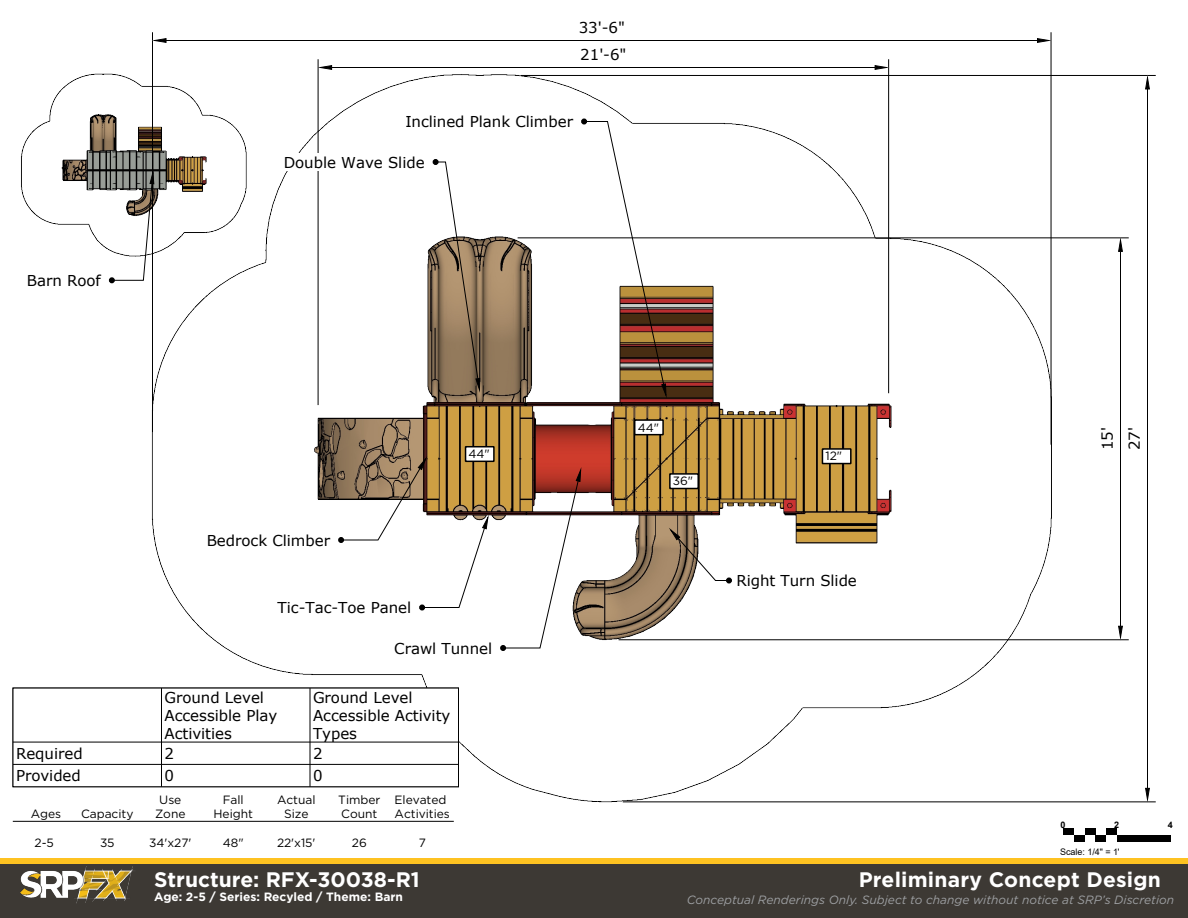
<style>
.page{position:relative;width:1188px;height:918px;background:#fff}
.page>*{position:absolute;margin:0;border:0;box-sizing:border-box;transform-origin:0 0}
.t1{font:700 21px "Gotham";letter-spacing:.005em;color:#fff}
.t2{font:15px/18px "Verdana";letter-spacing:-.005em;color:#000}
.t3{font:12px/14.4px "Gotham";letter-spacing:-.005em;color:#000;text-align:center}
.t4{font:italic 12px "Gotham";color:#9d9fa2}
.t5{font:700 12px "Gotham";color:#fff}
.t6{font:9px "Arial";letter-spacing:-.005em;color:#000}
.t7{font:700 9px "Arial";color:#000}
</style>
<div class="page">
<div style="left:0;top:858px;width:1188px;height:6px;background:#fec221"></div>
<div style="left:0;top:864px;width:1188px;height:54px;background:#3d3934"></div>
<img style="left:20px;top:866px;width:113px;height:37px">
<hr style="left:13px;top:821px;width:441px;height:1px;background:#000">
<div style="left:1085px;top:829px;width:11px;height:6px;background:#000"></div>
<div style="left:1096px;top:835px;width:10px;height:7px;background:#000"></div>
<div style="left:1106px;top:829px;width:11px;height:6px;background:#000"></div>
<div style="left:1117px;top:835px;width:54px;height:7px;background:#000"></div>
<img style="left:21px;top:59px;width:312px;height:225px">
<img style="left:137px;top:73px;width:951px;height:769px">
<hr style="left:152px;top:40px;width:1px;height:392px;background:#000">
<hr style="left:1051px;top:40px;width:1px;height:405px;background:#000">
<hr style="left:166px;top:40px;width:872px;height:1px;background:#000">
<svg style="left:152px;top:32px;width:15px;height:11px"></svg>
<svg style="left:1037px;top:32px;width:15px;height:11px"></svg>
<hr style="left:318px;top:67px;width:1px;height:338px;background:#000">
<hr style="left:888px;top:68px;width:1px;height:325px;background:#000">
<hr style="left:332px;top:67px;width:543px;height:1px;background:#000">
<svg style="left:318px;top:59px;width:14px;height:11px"></svg>
<svg style="left:874px;top:59px;width:15px;height:11px"></svg>
<hr style="left:521px;top:75px;width:627px;height:1px;background:#000">
<hr style="left:623px;top:801px;width:525px;height:1px;background:#000">
<hr style="left:1147px;top:89px;width:1px;height:699px;background:#000">
<svg style="left:1145px;top:75px;width:11px;height:15px"></svg>
<svg style="left:1145px;top:788px;width:11px;height:14px"></svg>
<hr style="left:518px;top:237px;width:602px;height:1px;background:#000">
<hr style="left:619px;top:639px;width:501px;height:1px;background:#000">
<hr style="left:1120px;top:251px;width:1px;height:375px;background:#000">
<svg style="left:1118px;top:237px;width:11px;height:15px"></svg>
<svg style="left:1118px;top:625px;width:11px;height:15px"></svg>
<svg style="left:109px;top:172px;width:46px;height:111px"></svg>
<div style="left:281px;top:153px;width:160px;height:18px;background:#fff"></div>
<svg style="left:433px;top:159px;width:47px;height:232px"></svg>
<svg style="left:581px;top:118px;width:86px;height:278px"></svg>
<svg style="left:670px;top:529px;width:62px;height:55px"></svg>
<svg style="left:500px;top:469px;width:82px;height:182px"></svg>
<svg style="left:338px;top:458px;width:151px;height:152px"></svg>
<div style="left:822px;top:448px;width:30px;height:16px;background:#fff;border:2px solid #000"></div>
<div style="left:669px;top:473px;width:30px;height:16px;background:#fff;border:2px solid #000"></div>
<div style="left:634px;top:419px;width:30px;height:16px;background:#fff;border:2px solid #000"></div>
<div style="left:465px;top:446px;width:30px;height:16px;background:#fff;border:2px solid #000"></div>
<div style="left:13px;top:688px;width:149px;height:54px;background:#fff"></div>
<div style="left:162px;top:688px;width:148px;height:54px;background:#fff"></div>
<div style="left:310px;top:688px;width:149px;height:54px;background:#fff"></div>
<div style="left:13px;top:742px;width:149px;height:22px;background:#fff"></div>
<div style="left:162px;top:742px;width:148px;height:22px;background:#fff"></div>
<div style="left:310px;top:742px;width:149px;height:22px;background:#fff"></div>
<div style="left:13px;top:764px;width:149px;height:23px;background:#fff"></div>
<div style="left:162px;top:764px;width:148px;height:23px;background:#fff"></div>
<div style="left:310px;top:764px;width:149px;height:23px;background:#fff"></div>
<hr style="left:13px;top:742px;width:446px;height:1px;background:#000">
<hr style="left:13px;top:764px;width:446px;height:1px;background:#000">
<hr style="left:161px;top:688px;width:1px;height:99px;background:#000">
<hr style="left:310px;top:688px;width:1px;height:99px;background:#000">
<div style="left:13px;top:688px;width:446px;height:99px;border:1px solid #000"></div>
<p class="t2" style="left:27px;top:272px;width:76px">Barn Roof</p>
<p class="t2" style="left:579px;top:14px;width:49px;line-height:27px">33'-6"<br>21'-6"</p>
<p class="t2" style="left:405px;top:113px;width:169px">Inclined Plank Climber</p>
<p class="t2" style="left:284px;top:153px;width:142px">Double Wave Slide</p>
<p class="t2" style="left:207px;top:531px;width:125px">Bedrock Climber</p>
<p class="t2" style="left:278px;top:599px;width:135px">Tic-Tac-Toe Panel</p>
<p class="t3" style="left:469px;top:447px;width:23px">44"</p>
<p class="t2" style="left:394px;top:639px;width:99px">Crawl Tunnel</p>
<p class="t2" style="left:165px;top:688px;width:114px">Ground Level<br>Accessible Play<br>Activities</p>
<p class="t2" style="left:313px;top:688px;width:139px">Ground Level<br>Accessible Activity<br>Types</p>
<p class="t2" style="left:16px;top:745px;width:68px">Required</p>
<p class="t2" style="left:165px;top:745px;width:11px">2</p>
<p class="t2" style="left:313px;top:745px;width:11px">2</p>
<p class="t2" style="left:16px;top:767px;width:66px">Provided</p>
<p class="t2" style="left:165px;top:767px;width:11px">0</p>
<p class="t2" style="left:313px;top:767px;width:11px">0</p>
<p class="t3" style="left:31px;top:807px;width:32px">Ages</p>
<p class="t3" style="left:81px;top:807px;width:54px">Capacity</p>
<p class="t3" style="left:155px;top:792px;width:32px">Use<br>Zone</p>
<p class="t3" style="left:214px;top:792px;width:41px">Fall<br>Height</p>
<p class="t3" style="left:277px;top:792px;width:40px">Actual<br>Size</p>
<p class="t3" style="left:338px;top:792px;width:44px;text-align:left">Timber<br>Count</p>
<p class="t3" style="left:395px;top:792px;width:57px;text-align:left">Elevated<br>Activities</p>
<p class="t3" style="left:35px;top:835px;width:21px">2-5</p>
<p class="t3" style="left:100px;top:835px;width:16px">35</p>
<p class="t3" style="left:149px;top:835px;width:44px">34'x27'</p>
<p class="t3" style="left:223px;top:835px;width:22px">48"</p>
<p class="t3" style="left:277px;top:835px;width:40px">22'x15'</p>
<p class="t3" style="left:352px;top:835px;width:16px">26</p>
<p class="t3" style="left:419px;top:835px;width:9px">7</p>
<p class="t1" style="left:154px;top:865px;width:267px">Structure: RFX-30038-R1</p>
<p class="t5" style="left:154px;top:889px;width:250px">Age: 2-5 / Series: Recyled / Theme: Barn</p>
<p class="t3" style="left:638px;top:420px;width:23px">44"</p>
<p class="t3" style="left:673px;top:474px;width:22px">36"</p>
<p class="t3" style="left:825px;top:449px;width:18px">12"</p>
<p class="t2" style="left:736px;top:572px;width:122px">Right Turn Slide</p>
<p class="t2" style="left:1098px;top:450px;width:25px;rotate:-90deg">15'</p>
<p class="t2" style="left:1125px;top:450px;width:25px;rotate:-90deg">27'</p>
<p class="t7" style="left:1061px;top:818px;width:7px">0</p>
<p class="t7" style="left:1114px;top:818px;width:7px">2</p>
<p class="t7" style="left:1168px;top:818px;width:7px">4</p>
<p class="t6" style="left:1060px;top:846px;width:61px">Scale: 1/4" = 1'</p>
<p class="t1" style="left:859px;top:865px;width:304px">Preliminary Concept Design</p>
<p class="t4" style="left:687px;top:892px;width:489px">Conceptual Renderings Only. Subject to change without notice at SRP’s Discretion</p>
</div>
